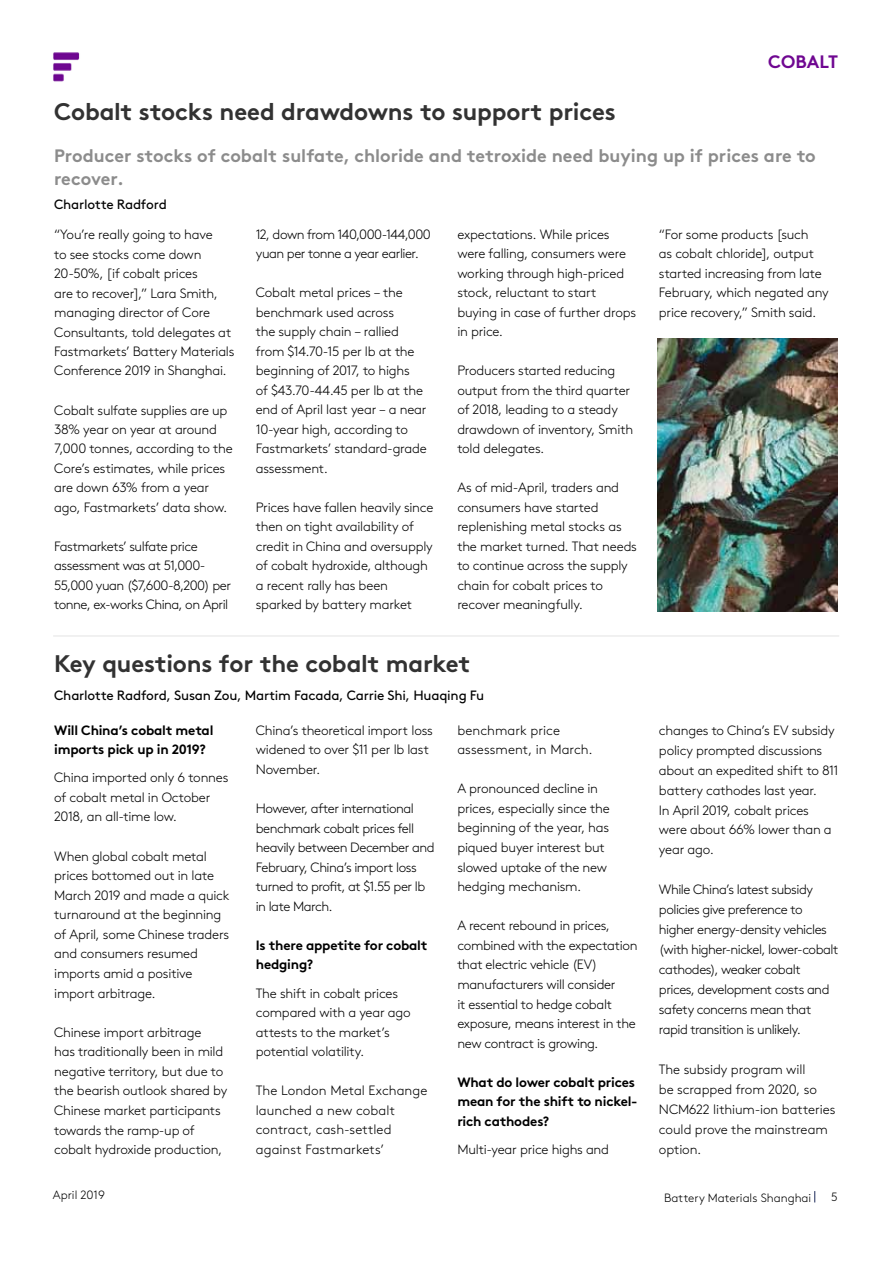
<style>
.page{position:relative;width:893px;height:1263px;background:#fff}
.page>*{position:absolute;margin:0;border:0;box-sizing:border-box;transform-origin:0 0}
.t1{font:700 24px "Brown Std";letter-spacing:-.01em;color:#323232}
.t2{font:700 18px/22.5px "Brown Std";color:#8c8c8c}
.t3{font:700 18px "Brown Std";letter-spacing:.005em;color:#6f0791}
.t4{font:300 13.5px/19.5px "Brown Std";letter-spacing:-.02em;color:#000}
.t5{font:700 13.5px/19.5px "Brown Std";letter-spacing:-.02em;color:#000}
.t6{font:300 13.5px/19.5px "Brown Std";letter-spacing:.005em;color:#000}
.t7{font:13.5px "Brown Std";letter-spacing:-.015em;color:#000}
.t8{font:300 12px "Brown Std";color:#000}
</style>
<div class="page">
<img style="left:53px;top:52px;width:27px;height:30px">
<hr style="left:53px;top:635px;width:786px;height:2px;background:#ececec">
<img style="left:657px;top:338px;width:181px;height:273px">
<h1 class="t1" style="left:54px;top:97px;width:563px">Cobalt stocks need drawdowns to support prices</h1>
<h2 class="t3" style="left:768px;top:50px;width:71px">Cobalt</h2>
<h2 class="t2" style="left:54px;top:145px;width:763px">Producer stocks of cobalt sulfate, chloride and tetroxide need buying up if prices are to recover.</h2>
<p class="t7" style="left:54px;top:196px;width:114px">Charlotte Radford</p>
<p class="t4" style="left:54px;top:225px;width:182px">“You’re really going to have<br>to see stocks come down<br>20-50%, [if cobalt prices<br>are to recover],” Lara Smith, managing director of Core<br>Consultants, told delegates at<br>Fastmarkets’ Battery Materials<br>Conference 2019 in Shanghai.</p>
<p class="t4" style="left:54px;top:400px;width:180px">Cobalt sulfate supplies are up<br>38% year on year at around<br>7,000 tonnes, according to the<br>Core’s estimates, while prices are down 63% from a year ago, Fastmarkets’ data show.</p>
<p class="t4" style="left:54px;top:537px;width:179px">Fastmarkets’ sulfate price assessment was at 51,000-<br>55,000 yuan ($7,600-8,200) per tonne, ex-works China, on April</p>
<p class="t4" style="left:256px;top:225px;width:177px">12, down from 140,000-144,000 yuan per tonne a year earlier.</p>
<p class="t4" style="left:256px;top:283px;width:173px">Cobalt metal prices – the benchmark used across<br>the supply chain – rallied from $14.70-15 per lb at the beginning of 2017, to highs<br>of $43.70-44.45 per lb at the end of April last year – a near<br>10-year high, according to<br>Fastmarkets’ standard-grade assessment.</p>
<p class="t4" style="left:256px;top:498px;width:179px">Prices have fallen heavily since then on tight availability of credit in China and oversupply of cobalt hydroxide, although a recent rally has been sparked by battery market</p>
<p class="t4" style="left:457px;top:225px;width:180px">expectations. While prices were falling, consumers were working through high-priced stock, reluctant to start buying in case of further drops in price.</p>
<p class="t4" style="left:457px;top:361px;width:177px">Producers started reducing output from the third quarter of 2018, leading to a steady drawdown of inventory, Smith told delegates.</p>
<p class="t4" style="left:457px;top:478px;width:181px">As of mid-April, traders and consumers have started replenishing metal stocks as the market turned. That needs to continue across the supply chain for cobalt prices to recover meaningfully.</p>
<h1 class="t1" style="left:54px;top:649px;width:418px">Key questions for the cobalt market</h1>
<p class="t7" style="left:54px;top:688px;width:432px">Charlotte Radford, Susan Zou, Martim Facada, Carrie Shi, Huaqing Fu</p>
<p class="t5" style="left:54px;top:720px;width:161px">Will China’s cobalt metal imports pick up in 2019?</p>
<p class="t4" style="left:54px;top:768px;width:176px">China imported only 6 tonnes of cobalt metal in October<br>2018, an all-time low.</p>
<p class="t4" style="left:54px;top:846px;width:177px">When global cobalt metal prices bottomed out in late<br>March 2019 and made a quick turnaround at the beginning of April, some Chinese traders and consumers resumed imports amid a positive import arbitrage.</p>
<p class="t4" style="left:54px;top:1022px;width:175px">Chinese import arbitrage<br>has traditionally been in mild negative territory, but due to the bearish outlook shared by<br>Chinese market participants towards the ramp-up of cobalt hydroxide production,</p>
<p class="t4" style="left:256px;top:720px;width:179px">China’s theoretical import loss widened to over $11 per lb last<br>November.</p>
<p class="t4" style="left:256px;top:799px;width:180px">H owever, after international benchmark cobalt prices fell heavily between December and<br>February, China’s import loss turned to profit, at $1.55 per lb in late March.</p>
<p class="t5" style="left:256px;top:935px;width:173px">Is there appetite for cobalt hedging?</p>
<p class="t4" style="left:256px;top:983px;width:157px">The shift in cobalt prices compared with a year ago attests to the market’s potential volatility.</p>
<p class="t6" style="left:256px;top:1081px;width:173px">The London Metal Exchange launched a new cobalt contract, cash-settled against Fastmarkets’</p>
<p class="t6" style="left:457px;top:720px;width:137px">benchmark price assessment, in March.</p>
<p class="t4" style="left:457px;top:779px;width:154px">A pronounced decline in prices, especially since the beginning of the year, has piqued buyer interest but slowed uptake of the new hedging mechanism.</p>
<p class="t4" style="left:457px;top:916px;width:182px">A recent rebound in prices, combined with the expectation that electric vehicle (EV) manufacturers will consider<br>it essential to hedge cobalt exposure, means interest in the new contract is growing.</p>
<p class="t5" style="left:457px;top:1072px;width:182px">What do lower cobalt prices mean for the shift to nickel&shy;rich cathodes?</p>
<p class="t4" style="left:457px;top:1140px;width:153px">Multi-year price highs and</p>
<p class="t4" style="left:659px;top:225px;width:171px">“For some products [such<br>as cobalt chloride], output started increasing from late<br>February, which negated any price recovery,” Smith said.</p>
<p class="t4" style="left:659px;top:720px;width:181px;line-height:20px">changes to China’s EV subsidy policy prompted discussions about an expedited shift to 811 battery cathodes last year.<br>I n April 2019, cobalt prices were about 66% lower than a year ago.</p>
<p class="t4" style="left:659px;top:880px;width:181px;line-height:20px">While China’s latest subsidy policies give preference to higher energy-density vehicles (with higher-nickel, lower-cobalt cathodes), weaker cobalt prices, development costs and safety concerns mean that rapid transition is unlikely.</p>
<p class="t4" style="left:659px;top:1060px;width:178px;line-height:20px">The subsidy program will<br>be scrapped from 2020, so<br>NCM622 lithium-ion batteries could prove the mainstream option.</p>
<p class="t8" style="left:53px;top:1187px;width:54px">April 2019</p>
<p class="t8" style="left:664px;top:1191px;width:149px">Battery Materials Shanghai</p>
<p class="t8" style="left:831px;top:1190px;width:8px">5</p>
</div>
